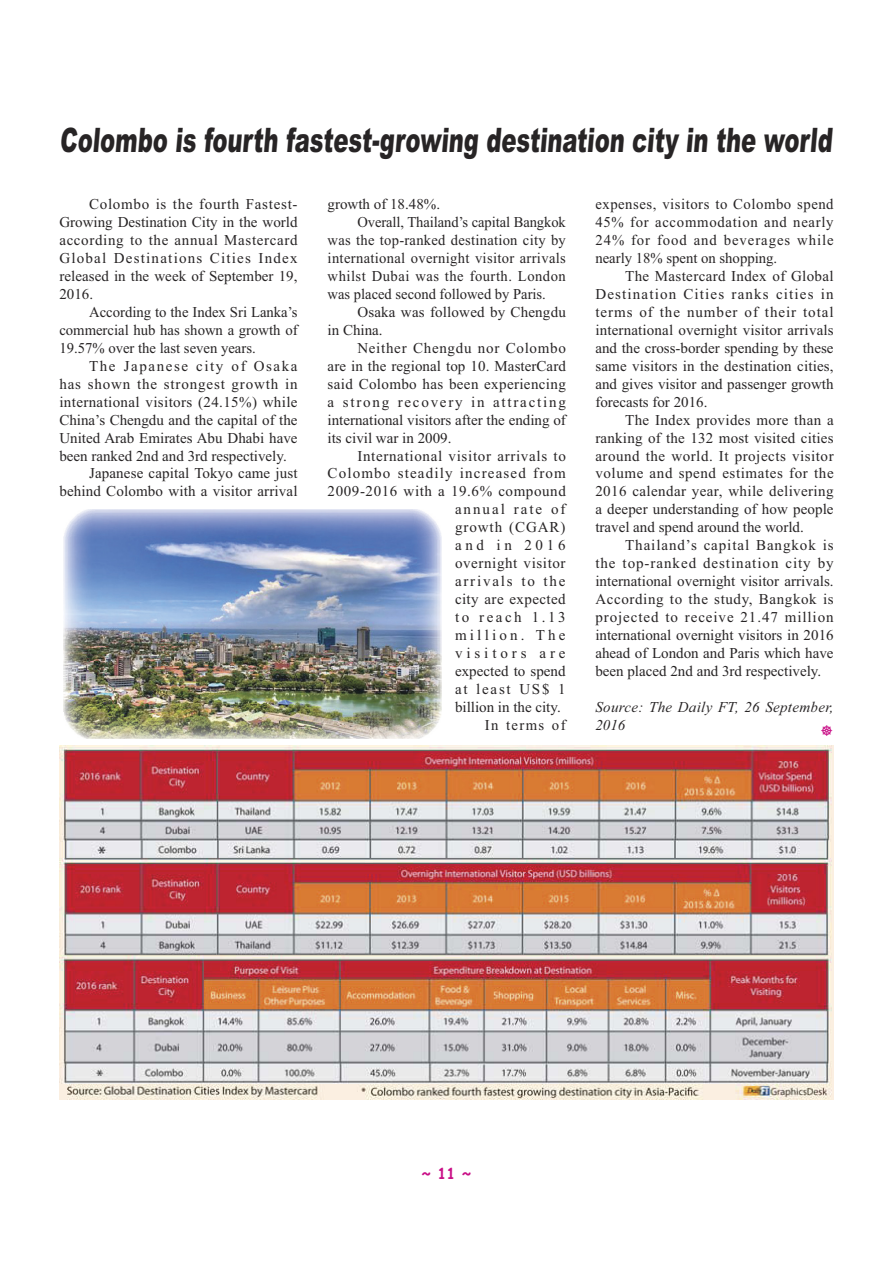
<style>
.page{position:relative;width:893px;height:1263px;background:#fff}
.page>*{position:absolute;margin:0;border:0;box-sizing:border-box;transform-origin:0 0}
.t1{font:900 33.75px "Arial";letter-spacing:.015em;color:#272425;scale:.67 1}
.t2{font:15px/18px "Times New Roman";letter-spacing:.01em;color:#272425;text-align:justify}
.t3{font:15px "Times New Roman";letter-spacing:.045em;color:#272425}
.t4{font:15px "Times New Roman";letter-spacing:.12em;color:#272425}
.t5{font:15px "Times New Roman";letter-spacing:.04em;color:#272425}
.t6{font:italic 15px/18px "Times New Roman";letter-spacing:.02em;color:#272425}
.t7{font:15px "Times New Roman";letter-spacing:.035em;color:#272425}
.t8{font:15px "Times New Roman";letter-spacing:.055em;color:#272425}
.t9{font:15px "Times New Roman";letter-spacing:.075em;color:#272425}
.t10{font:15px "Times New Roman";letter-spacing:.105em;color:#272425}
.t11{font:15px "Times New Roman";letter-spacing:.13em;color:#272425}
.t12{font:15px "Times New Roman";letter-spacing:.065em;color:#272425}
.t13{font:15px "Times New Roman";letter-spacing:.17em;color:#272425}
.t14{font:15px "Times New Roman";letter-spacing:.215em;color:#272425}
.t15{font:15px "Times New Roman";letter-spacing:.26em;color:#272425}
.t16{font:15px "Times New Roman";letter-spacing:.25em;color:#272425}
.t17{font:15px "Times New Roman";letter-spacing:.095em;color:#272425}
.t18{font:700 15px "Comic Sans MS";color:#c91087}
</style>
<div class="page">
<img style="left:59px;top:746px;width:774px;height:354px">
<img style="left:64px;top:509px;width:377px;height:230px">
<h1 class="t1" style="left:60px;top:127px;width:1158px">Colombo is fourth fastest-growing destination city in the world</h1>
<p class="t2" style="left:59px;top:196px;width:240px;text-indent:30px">Colombo is the fourth Fastest-Growing Destination City in the world according to the annual Mastercard Global Destinations Cities Index released in the week of September 19, 2016.</p>
<p class="t2" style="left:59px;top:304px;width:240px;text-indent:30px">According to the Index Sri Lanka’s commercial hub has shown a growth of 19.57% over the last seven years.</p>
<p class="t10" style="left:89px;top:360px;width:210px">The Japanese city of Osaka</p>
<p class="t8" style="left:59px;top:378px;width:240px">has shown the strongest growth in</p>
<p class="t2" style="left:59px;top:394px;width:240px">international visitors (24.15%) while</p>
<p class="t2" style="left:59px;top:412px;width:240px">China’s Chengdu and the capital of the</p>
<p class="t2" style="left:59px;top:430px;width:240px">United Arab Emirates Abu Dhabi have</p>
<p class="t2" style="left:59px;top:448px;width:229px">been ranked 2nd and 3rd respectively.</p>
<p class="t2" style="left:89px;top:466px;width:210px">Japanese capital Tokyo came just</p>
<p class="t2" style="left:59px;top:484px;width:240px">behind Colombo with a visitor arrival</p>
<p class="t2" style="left:327px;top:196px;width:114px">growth of 18.48%.</p>
<p class="t2" style="left:357px;top:214px;width:210px">Overall, Thailand’s capital Bangkok</p>
<p class="t2" style="left:327px;top:232px;width:240px">was the top-ranked destination city by</p>
<p class="t2" style="left:327px;top:250px;width:240px">international overnight visitor arrivals</p>
<p class="t7" style="left:327px;top:270px;width:240px">whilst Dubai was the fourth. London</p>
<p class="t2" style="left:327px;top:286px;width:220px">was placed second followed by Paris.</p>
<p class="t2" style="left:357px;top:304px;width:210px">Osaka was followed by Chengdu</p>
<p class="t2" style="left:327px;top:322px;width:57px">in China.</p>
<p class="t3" style="left:357px;top:342px;width:210px">Neither Chengdu nor Colombo</p>
<p class="t2" style="left:327px;top:358px;width:240px">are in the regional top 10. MasterCard</p>
<p class="t2" style="left:327px;top:376px;width:240px">said Colombo has been experiencing</p>
<p class="t4" style="left:327px;top:396px;width:240px">a strong recovery in attracting</p>
<p class="t2" style="left:327px;top:412px;width:240px">international visitors after the ending of</p>
<p class="t2" style="left:327px;top:430px;width:125px">its civil war in 2009.</p>
<p class="t3" style="left:357px;top:450px;width:210px">International visitor arrivals to</p>
<p class="t9" style="left:327px;top:468px;width:240px">Colombo steadily increased from</p>
<p class="t5" style="left:327px;top:486px;width:240px">2009-2016 with a 19.6% compound</p>
<p class="t11" style="left:455px;top:504px;width:112px">annual rate of</p>
<p class="t12" style="left:455px;top:522px;width:112px">growth (CGAR)</p>
<p class="t16" style="left:455px;top:540px;width:112px">and in 2016</p>
<p class="t5" style="left:455px;top:557px;width:112px">overnight visitor</p>
<p class="t4" style="left:455px;top:575px;width:112px">arrivals to the</p>
<p class="t2" style="left:455px;top:591px;width:112px">city are expected</p>
<p class="t13" style="left:455px;top:611px;width:112px">to reach 1.13</p>
<p class="t14" style="left:455px;top:629px;width:112px">million. The</p>
<p class="t15" style="left:455px;top:647px;width:112px">visitors are</p>
<p class="t2" style="left:455px;top:663px;width:112px">expected to spend</p>
<p class="t4" style="left:455px;top:683px;width:112px">at least US$ 1</p>
<p class="t2" style="left:455px;top:699px;width:107px">billion in the city.</p>
<p class="t17" style="left:485px;top:719px;width:82px">In terms of</p>
<p class="t2" style="left:595px;top:196px;width:240px">expenses, visitors to Colombo spend 45% for accommodation and nearly 24% for food and beverages while nearly 18% spent on shopping.</p>
<p class="t2" style="left:595px;top:268px;width:240px;text-indent:30px">The Mastercard Index of Global Destination Cities ranks cities in terms of the number of their total international overnight visitor arrivals and the cross-border spending by these same visitors in the destination cities, and gives visitor and passenger growth forecasts for 2016.</p>
<p class="t2" style="left:595px;top:412px;width:240px;text-indent:30px">The Index provides more than a ranking of the 132 most visited cities around the world. It projects visitor volume and spend estimates for the 2016 calendar year, while delivering a deeper understanding of how people travel and spend around the world.</p>
<p class="t2" style="left:595px;top:538px;width:240px;text-indent:30px">Thailand’s capital Bangkok is the top-ranked destination city by international overnight visitor arrivals.<br>According to the study, Bangkok is projected to receive 21.47 million international overnight visitors in 2016 ahead of London and Paris which have been placed 2nd and 3rd respectively.</p>
<p class="t6" style="left:595px;top:699px;width:240px">Source: The Daily FT, 26 September,<br>2016</p>
<p class="t18" style="left:421px;top:1166px;width:51px">~ 11 ~</p>
</div>
